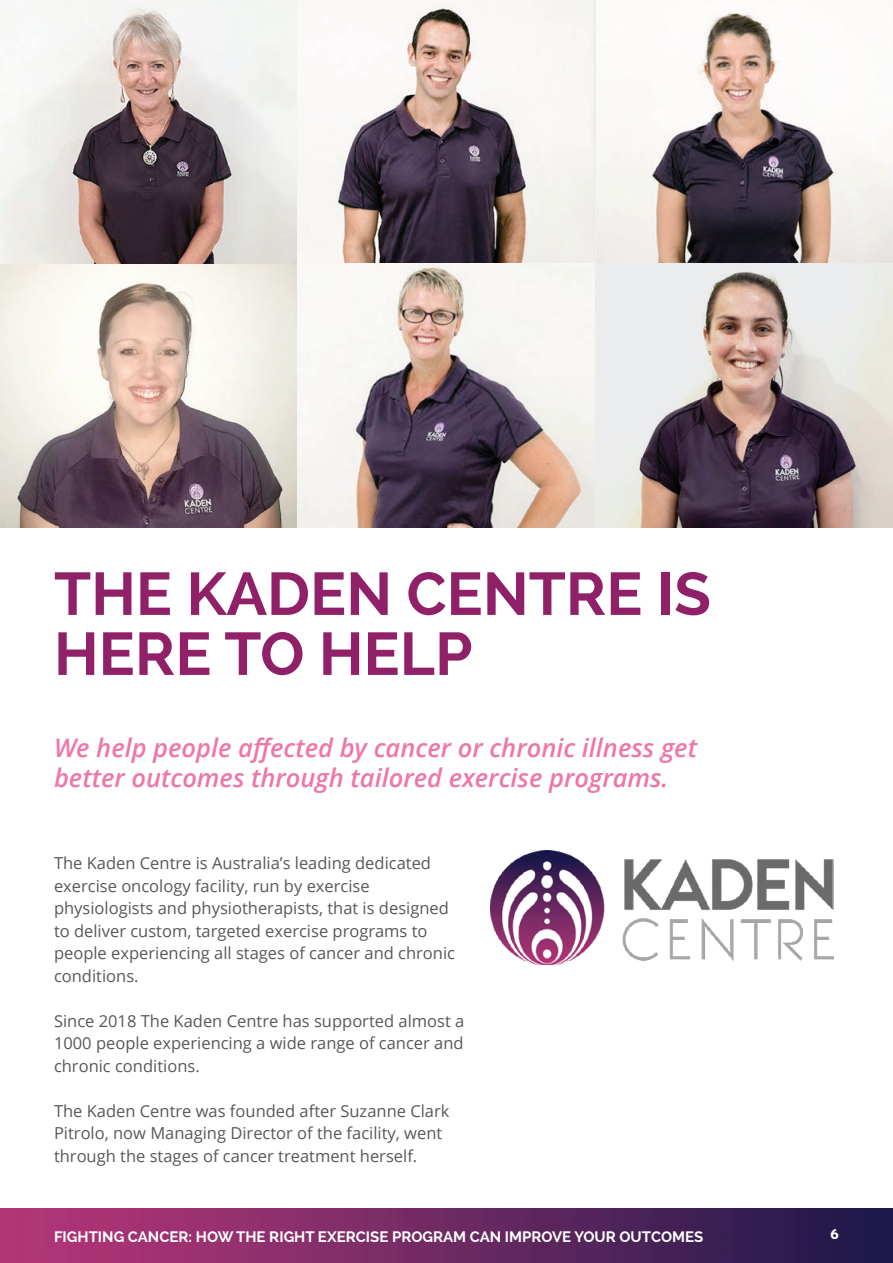
<style>
.page{position:relative;width:893px;height:1263px;background:#fff}
.page>*{position:absolute;margin:0;border:0;box-sizing:border-box;transform-origin:0 0}
.t1{font:700 60px/60px "Raleway";color:#902067}
.t2{font:italic 600 25.5px/30px "Open Sans";color:#ee77a9}
.t3{font:16.5px/22.5px "Open Sans";color:#57585a}
.t4{font:700 15px "Raleway";color:#fff}
.t5{font:700 15px "Josefin Sans";color:#fff}
</style>
<div class="page">
<img style="left:0;top:1209px;width:893px;height:54px">
<img style="left:0;top:0;width:893px;height:527px">
<img style="left:490px;top:850px;width:343px;height:114px">
<h1 class="t1" style="left:54px;top:564px;width:658px">TH E KADEN CENTRE IS<br>HERE TO HELP</h1>
<h2 class="t2" style="left:54px;top:733px;width:644px">We help people affected by cancer or chronic illness get better outcomes through tailored exercise programs.</h2>
<p class="t3" style="left:54px;top:852px;width:403px">The Kaden Centre is Australia’s leading dedicated exercise oncology facility, run by exercise physiologists and physiotherapists, that is designed to deliver custom, targeted exercise programs to people experiencing all stages of cancer and chronic conditions.</p>
<p class="t3" style="left:54px;top:1009px;width:412px;text-align:justify">Since 2018 The Kaden Centre has supported almost a 1000 people experiencing a wide range of cancer and chronic conditions.</p>
<p class="t3" style="left:54px;top:1099px;width:397px">The Kaden Centre was founded after Suzanne Clark<br>Pitrolo, now Managing Director of the facility, went through the stages of cancer treatment herself.</p>
<p class="t4" style="left:54px;top:1228px;width:651px">FIGHTING CANCER: HOW THE RIGHT EXERCISE PROGRAM CAN IMPROVE YOUR OUTCOMES</p>
<p class="t5" style="left:830px;top:1221px;width:10px">6</p>
</div>
